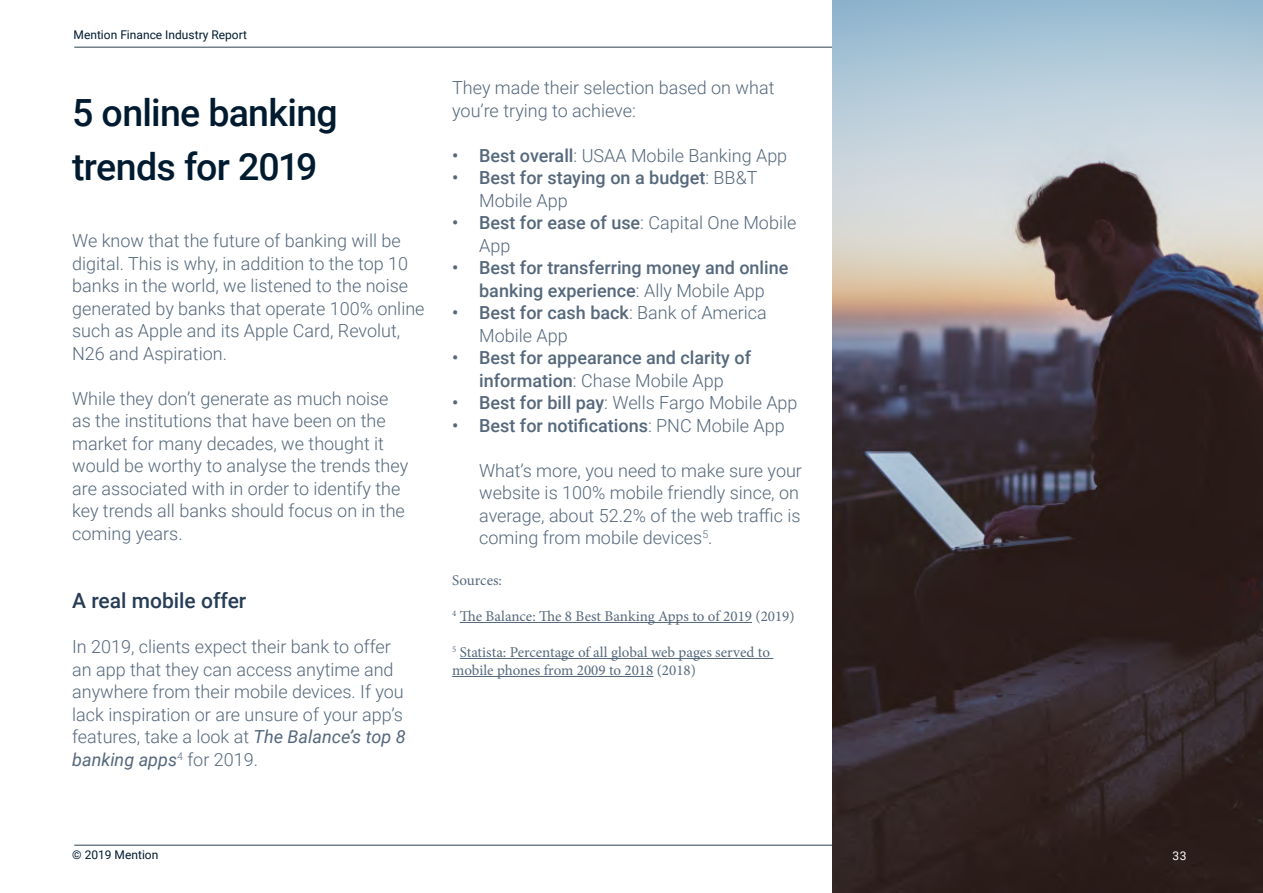
<style>
.page{position:relative;width:1263px;height:893px;background:#fff}
.page>*{position:absolute;margin:0;border:0;box-sizing:border-box;transform-origin:0 0}
.t1{font:500 37.5px/54px "Roboto";letter-spacing:-.02em;color:#001b2f}
.t2{font:500 21px "Roboto";color:#263d55}
.t3{font:300 18px/22.5px "Roboto";color:#55687c}
.t4{font:500 18px/22.5px "Roboto";color:#55687c;text-align:center}
.t5{font:15px/18px "Minion Pro";color:#56697c}
.t6{font:12px "Roboto";color:#001b2f}
.t7{font:12px "Roboto";color:#fff}
.s1{font-weight:400;font-style:italic}
.s2{font-weight:500}
.s3{font-weight:300}
</style>
<div class="page">
<hr style="left:74px;top:47px;width:1112px;height:1px;background:#687782">
<hr style="left:74px;top:845px;width:1112px;height:1px;background:#687782">
<hr style="left:460px;top:622px;width:292px;height:1px;background:#56697c">
<hr style="left:460px;top:658px;width:313px;height:1px;background:#56697c">
<hr style="left:452px;top:676px;width:201px;height:1px;background:#56697c">
<img style="left:832px;top:0;width:431px;height:893px">
<p class="t6" style="left:74px;top:26px;width:175px">Mention Finance Industry Report</p>
<h1 class="t1" style="left:72px;top:84px;width:267px">5 online banking trends for 2019</h1>
<p class="t3" style="left:72px;top:229px;width:354px">We know that the future of banking will be digital. This is why, in addition to the top 10 banks in the world, we listened to the noise generated by banks that operate 100% online such as Apple and its Apple Card, Revolut, N26 and Aspiration.</p>
<p class="t3" style="left:72px;top:387px;width:338px">While they don’t generate as much noise as the institutions that have been on the market for many decades, we thought it would be worthy to analyse the trends they are associated with in order to identify the key trends all banks should focus on in the coming years.</p>
<p class="t2" style="left:72px;top:586px;width:176px">A real mobile offer</p>
<p class="t3" style="left:72px;top:635px;width:335px">In 2019, clients expect their bank to offer an app that they can access anytime and anywhere from their mobile devices. If you lack inspiration or are unsure of your app’s features, take a look at <span class="s1">The Balance’s top 8 banking apps</span><sup>4</sup> for 2019.</p>
<p class="t3" style="left:452px;top:76px;width:324px">They made their selection based on what you’re trying to achieve:</p>
<p class="t3" style="left:452px;top:143px;width:337px"><span class="s2">• Best overall</span>: USAA Mobile Banking App</p>
<p class="t4" style="left:479px;top:166px;width:280px;text-align:left;text-indent:-27px">• Best for staying on a budget<span class="s3">: BB&amp;T<br>Mobile App</span></p>
<p class="t3" style="left:479px;top:211px;width:319px;text-indent:-27px"><span class="s2">• Best for ease of use</span>: Capital One Mobile<br>App</p>
<p class="t4" style="left:452px;top:256px;width:338px">• Best for transferring money and online banking experience<span class="s3">: Ally Mobile App</span></p>
<p class="t3" style="left:479px;top:301px;width:289px;text-indent:-27px"><span class="s2">• Best for cash back</span>: Bank of America<br>Mobile App</p>
<p class="t4" style="left:452px;top:346px;width:300px">• Best for appearance and clarity of information<span class="s3">: Chase Mobile App</span></p>
<p class="t3" style="left:452px;top:391px;width:347px"><span class="s2">• Best for bill pay</span>: Wells Fargo Mobile App</p>
<p class="t4" style="left:452px;top:413px;width:334px">• Best for notifications<span class="s3">: PNC Mobile App</span></p>
<p class="t3" style="left:479px;top:458px;width:324px">What’s more, you need to make sure your website is 100% mobile friendly since, on average, about 52.2% of the web traffic is coming from mobile devices<sup>5</sup>.</p>
<p class="t5" style="left:452px;top:571px;width:51px">Sources:</p>
<p class="t5" style="left:452px;top:607px;width:344px"><sup>4</sup> The Balance: The 8 Best Banking Apps to of 2019 (2019)</p>
<p class="t5" style="left:452px;top:643px;width:319px"><sup>5</sup> Statista: Percentage of all global web pages served to mobile phones from 2009 to 2018 (2018)</p>
<p class="t6" style="left:72px;top:847px;width:88px">© 2019 Mention</p>
<p class="t7" style="left:1172px;top:847px;width:15px">33</p>
</div>
